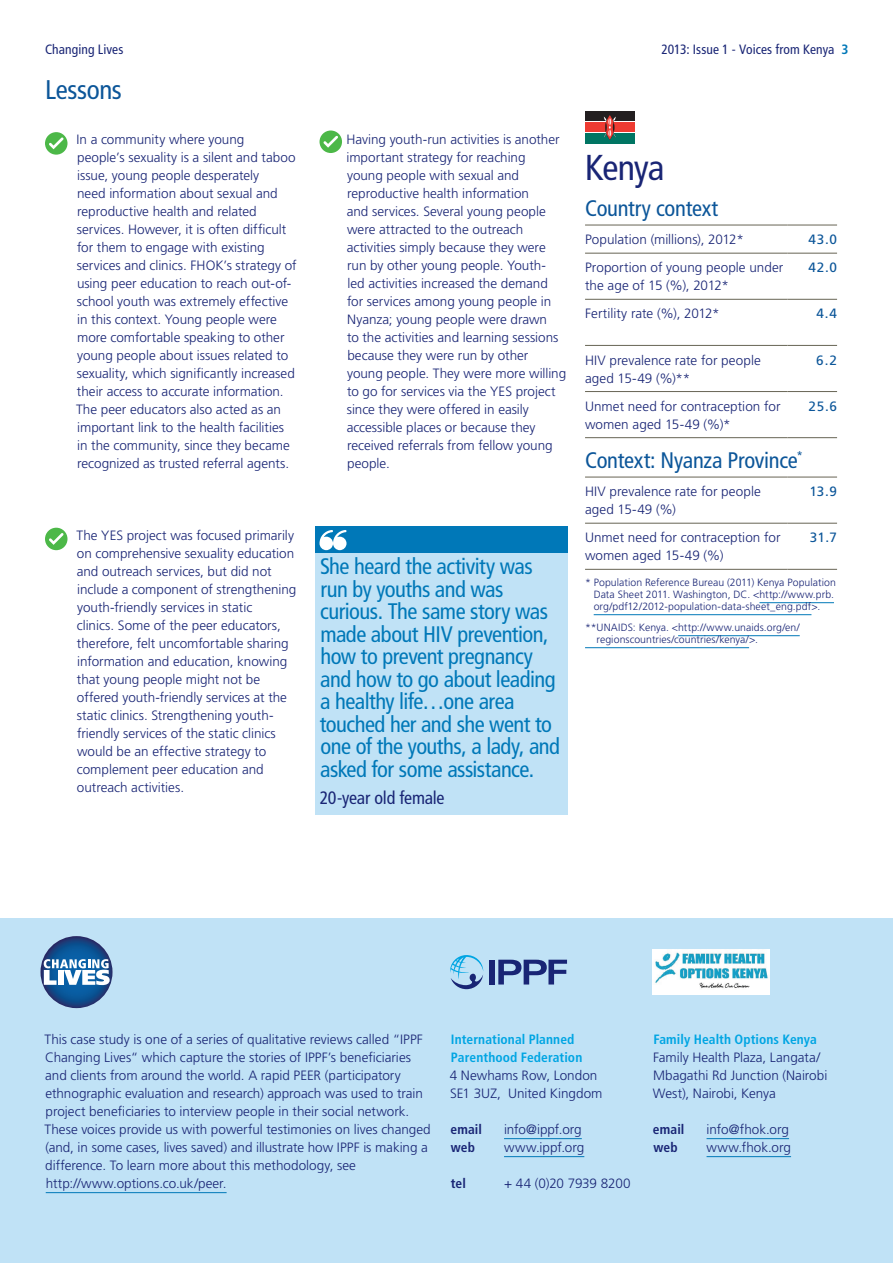
<style>
.page{position:relative;width:893px;height:1263px;background:#fff}
.page>*{position:absolute;margin:0;border:0;box-sizing:border-box;transform-origin:0 0}
.t1{font:condensed 36px "Frutiger LT Std";letter-spacing:-.03em;color:#192575}
.t2{font:condensed 27px "Frutiger LT Std";letter-spacing:-.015em;color:#0c5699}
.t3{font:condensed 22.5px/22.5px "Frutiger LT Std";letter-spacing:-.025em;color:#0078b8}
.t4{font:condensed 22.5px "Frutiger LT Std";letter-spacing:-.015em;color:#0c5699}
.t5{font:condensed 18px "Frutiger LT Std";letter-spacing:-.015em;color:#192575}
.t6{font:300 13.5px/18px "Frutiger LT Std";color:#192575}
.t7{font:700 condensed 13.5px/18px "Frutiger LT Std";letter-spacing:.005em;color:#00a5e3}
.t8{font:condensed 13.5px "Frutiger LT Std";letter-spacing:.005em;color:#192575}
.t9{font:13.5px "Frutiger LT Std";letter-spacing:.045em;color:#0c5699}
.t10{font:700 condensed 13.5px "Frutiger LT Std";letter-spacing:.005em;color:#192575}
.t11{font:300 10.5px/12px "Frutiger LT Std";letter-spacing:.005em;color:#192575}
.s1{font-weight:700;color:#0078b8}
</style>
<div class="page">
<div style="left:0;top:918px;width:893px;height:345px;background:#c0e2f6"></div>
<svg style="left:40px;top:936px;width:72px;height:72px;background:#164d8b"></svg>
<svg style="left:44px;top:959px;width:66px;height:26px;background:#98b9d5"></svg>
<hr style="left:46px;top:1192px;width:181px;height:1px;background:#0078b8">
<img style="left:652px;top:950px;width:117px;height:44px">
<div style="left:489px;top:960px;width:5px;height:24px;background:#192575"></div>
<svg style="left:498px;top:960px;width:69px;height:24px"></svg>
<svg style="left:450px;top:955px;width:33px;height:34px"></svg>
<hr style="left:504px;top:1138px;width:78px;height:1px;background:#0078b8">
<hr style="left:504px;top:1156px;width:80px;height:1px;background:#0078b8">
<hr style="left:707px;top:1138px;width:82px;height:1px;background:#0078b8">
<hr style="left:707px;top:1156px;width:84px;height:1px;background:#0078b8">
<div style="left:585px;top:134px;width:49px;height:10px;background:#007563"></div>
<div style="left:585px;top:122px;width:49px;height:10px;background:#ee3b32"></div>
<div style="left:585px;top:111px;width:49px;height:10px;background:#231f20"></div>
<svg style="left:604px;top:115px;width:12px;height:25px"></svg>
<div style="left:45px;top:132px;width:23px;height:23px;background:#4cb848;border-radius:50%"></div>
<svg style="left:49px;top:137px;width:15px;height:12px"></svg>
<div style="left:45px;top:528px;width:23px;height:22px;background:#4cb848;border-radius:50%"></div>
<svg style="left:49px;top:533px;width:15px;height:12px"></svg>
<div style="left:320px;top:131px;width:22px;height:22px;background:#4cb848;border-radius:50%"></div>
<svg style="left:323px;top:136px;width:15px;height:12px"></svg>
<hr style="left:585px;top:225px;width:202px;height:1px;background:#676454">
<hr style="left:787px;top:225px;width:50px;height:1px;background:#676454">
<hr style="left:585px;top:253px;width:202px;height:1px;background:#676454">
<hr style="left:787px;top:253px;width:50px;height:1px;background:#676454">
<hr style="left:585px;top:299px;width:202px;height:1px;background:#676454">
<hr style="left:787px;top:299px;width:50px;height:1px;background:#676454">
<hr style="left:585px;top:345px;width:202px;height:1px;background:#676454">
<hr style="left:787px;top:345px;width:50px;height:1px;background:#676454">
<hr style="left:585px;top:391px;width:202px;height:1px;background:#676454">
<hr style="left:787px;top:391px;width:50px;height:1px;background:#676454">
<hr style="left:585px;top:437px;width:202px;height:1px;background:#676454">
<hr style="left:787px;top:437px;width:50px;height:1px;background:#676454">
<hr style="left:585px;top:477px;width:202px;height:1px;background:#676454">
<hr style="left:787px;top:477px;width:50px;height:1px;background:#676454">
<hr style="left:585px;top:523px;width:202px;height:1px;background:#676454">
<hr style="left:787px;top:523px;width:50px;height:1px;background:#676454">
<hr style="left:585px;top:569px;width:202px;height:1px;background:#676454">
<hr style="left:787px;top:569px;width:50px;height:1px;background:#676454">
<hr style="left:759px;top:602px;width:75px;height:1px;background:#0078b8">
<hr style="left:594px;top:614px;width:217px;height:1px;background:#0078b8">
<hr style="left:678px;top:635px;width:122px;height:1px;background:#0078b8">
<hr style="left:585px;top:647px;width:164px;height:1px;background:#0078b8">
<div style="left:315px;top:553px;width:252px;height:261px;background:#c0e2f6"></div>
<div style="left:315px;top:526px;width:252px;height:27px;background:#0078b8"></div>
<svg style="left:320px;top:530px;width:26px;height:20px"></svg>
<p class="t8" style="left:45px;top:41px;width:80px">Changing Lives</p>
<p class="t8" style="left:661px;top:41px;width:189px">2013: Issue 1 - Voices from Kenya <span class="s1">3</span></p>
<h2 class="t2" style="left:45px;top:74px;width:78px">Lessons</h2>
<p class="t6" style="left:76px;top:131px;width:222px">In a community where young<br>people’s sexuality is a silent and taboo issue, young people desperately<br>need information about sexual and reproductive health and related services. However, it is often difficult for them to engage with existing services and clinics. FHOK’s strategy of using peer education to reach out-of&shy;school youth was extremely effective in this context. Young people were more comfortable speaking to other young people about issues related to sexuality, which significantly increased their access to accurate information.<br>The peer educators also acted as an important link to the health facilities<br>in the community, since they became recognized as trusted referral agents.</p>
<p class="t6" style="left:77px;top:527px;width:221px">The YES project was focused primarily on comprehensive sexuality education and outreach services, but did not include a component of strengthening youth-friendly services in static<br>clinics. Some of the peer educators, therefore, felt uncomfortable sharing information and education, knowing that young people might not be offered youth-friendly services at the static clinics. Strengthening youth&shy;friendly services of the static clinics would be an effective strategy to complement peer education and outreach activities.</p>
<p class="t6" style="left:346px;top:130px;width:221px">Having youth-run activities is another important strategy for reaching<br>young people with sexual and reproductive health information<br>and services. Several young people were attracted to the outreach activities simply because they were run by other young people. Youth-<br>led activities increased the demand for services among young people in Nyanza; young people were drawn<br>to the activities and learning sessions because they were run by other young people. They were more willing to go for services via the YES project since they were offered in easily accessible places or because they received referrals from fellow young people.</p>
<p class="t3" style="left:320px;top:555px;width:242px">She heard the activity was run by youths and was curious. The same story was made about HIV prevention, how to prevent pregnancy and how to go about leading a healthy life…one area touched her and she went to one of the youths, a lady, and asked for some assistance.</p>
<h3 class="t5" style="left:320px;top:787px;width:126px">20-year old female</h3>
<h1 class="t1" style="left:585px;top:147px;width:81px">Kenya</h1>
<h3 class="t4" style="left:585px;top:195px;width:135px">Country context</h3>
<p class="t6" style="left:585px;top:231px;width:160px">Population (millions), 2012*</p>
<p class="t9" style="left:808px;top:232px;width:30px">43.0</p>
<p class="t6" style="left:585px;top:259px;width:200px">Proportion of young people under the age of 15 (%), 2012*</p>
<p class="t9" style="left:808px;top:260px;width:30px">42.0</p>
<p class="t6" style="left:585px;top:305px;width:136px">Fertility rate (%), 2012*</p>
<p class="t9" style="left:816px;top:306px;width:22px">4.4</p>
<p class="t6" style="left:585px;top:351px;width:177px">HIV prevalence rate for people aged 15-49 (%)**</p>
<p class="t9" style="left:816px;top:352px;width:22px">6.2</p>
<p class="t6" style="left:585px;top:397px;width:197px">Unmet need for contraception for women aged 15-49 (%)*</p>
<p class="t9" style="left:809px;top:398px;width:30px">25.6</p>
<h3 class="t4" style="left:585px;top:447px;width:219px">Context: Nyanza Province<sup>*</sup></h3>
<p class="t6" style="left:585px;top:483px;width:177px">HIV prevalence rate for people aged 15-49 (%)</p>
<p class="t9" style="left:809px;top:484px;width:29px">13.9</p>
<p class="t6" style="left:585px;top:529px;width:197px">Unmet need for contraception for women aged 15-49 (%)</p>
<p class="t9" style="left:810px;top:530px;width:29px">31.7</p>
<p class="t11" style="left:594px;top:577px;width:244px;text-indent:-9px">* Population Reference Bureau (2011) Kenya Population<br>Data Sheet 2011. Washington, DC. &lt;http://www.prb. org/pdf12/2012-population-data-sheet_eng.pdf&gt;.</p>
<p class="t11" style="left:596px;top:622px;width:205px;text-indent:-11px">**UNAIDS: Kenya. &lt;http://www.unaids.org/en/ regionscountries/countries/kenya/&gt;.</p>
<p class="t6" style="left:45px;top:1031px;width:388px">This case study is one of a series of qualitative reviews called “IPPF Changing Lives“ which capture the stories of IPPF’s beneficiaries and clients from around the world. A rapid PEER (participatory ethnographic evaluation and research) approach was used to train project beneficiaries to interview people in their social network.<br>These voices provide us with powerful testimonies on lives changed (and, in some cases, lives saved) and illustrate how IPPF is making a difference. To learn more about this methodology, see http://www.options.co.uk/peer.</p>
<p class="t7" style="left:451px;top:1030px;width:133px">International Planned<br>Parenthood Federation</p>
<p class="t6" style="left:450px;top:1067px;width:154px">4 Newhams Row, London<br>SE1 3UZ, United Kingdom</p>
<p class="t10" style="left:450px;top:1121px;width:33px">email</p>
<p class="t6" style="left:504px;top:1121px;width:79px">info@ippf.org</p>
<p class="t10" style="left:451px;top:1139px;width:26px">web</p>
<p class="t6" style="left:504px;top:1139px;width:82px">www.ippf.org</p>
<p class="t10" style="left:451px;top:1175px;width:17px">tel</p>
<p class="t6" style="left:504px;top:1175px;width:128px">+ 44 (0)20 7939 8200</p>
<p class="t7" style="left:653px;top:1030px;width:165px">Family Health Options Kenya</p>
<p class="t6" style="left:653px;top:1049px;width:176px">Family Health Plaza, Langata/<br>Mbagathi Rd Junction (Nairobi<br>West), Nairobi, Kenya</p>
<p class="t10" style="left:653px;top:1121px;width:33px">email</p>
<p class="t6" style="left:706px;top:1121px;width:84px">info@fhok.org</p>
<p class="t10" style="left:653px;top:1139px;width:26px">web</p>
<p class="t6" style="left:706px;top:1139px;width:86px">www.fhok.org</p>
</div>
